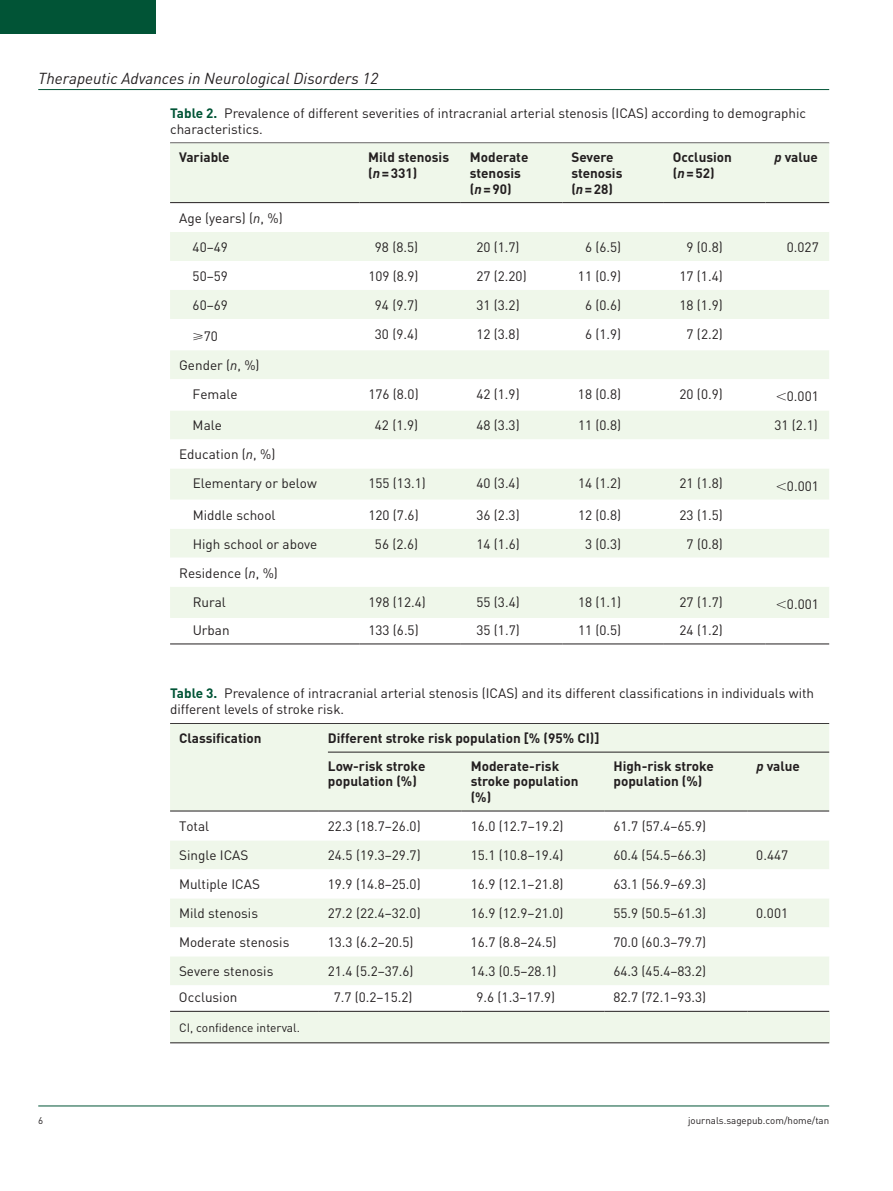
<style>
.page{position:relative;width:893px;height:1191px;background:#fff}
.page>*{position:absolute;margin:0;border:0;box-sizing:border-box;transform-origin:0 0}
.t1{font:italic 15.75px "DIN";color:#231f20}
.t2{font:13.5px/29px "DIN";color:#231f20}
.t3{font:700 13.5px/15.8px "DIN";color:#231f20}
.t4{font:12px "DIN";color:#231f20}
.t5{font:9.75px "DIN";color:#231f20}
.s1{font-weight:700;color:#015436}
.s2{font-style:italic}
</style>
<div class="page">
<hr style="left:38px;top:89px;width:791px;height:1px;background:#015436">
<hr style="left:38px;top:1105px;width:791px;height:1px;background:#015436">
<div style="left:0;top:0;width:155px;height:34px;background:#015436"></div>
<div style="left:170px;top:1011px;width:659px;height:32px;background:#eff7ea"></div>
<div style="left:170px;top:143px;width:659px;height:59px;background:#eff7ea"></div>
<svg style="left:170px;top:203px;width:659px;height:415px"></svg>
<hr style="left:170px;top:202px;width:189px;height:1px;background:#231f20">
<hr style="left:359px;top:202px;width:102px;height:1px;background:#231f20">
<hr style="left:461px;top:202px;width:101px;height:1px;background:#231f20">
<hr style="left:562px;top:202px;width:102px;height:1px;background:#231f20">
<hr style="left:664px;top:202px;width:101px;height:1px;background:#231f20">
<hr style="left:765px;top:202px;width:64px;height:1px;background:#231f20">
<hr style="left:170px;top:643px;width:189px;height:1px;background:#231f20">
<hr style="left:359px;top:643px;width:102px;height:1px;background:#231f20">
<hr style="left:461px;top:643px;width:101px;height:1px;background:#231f20">
<hr style="left:562px;top:643px;width:102px;height:1px;background:#231f20">
<hr style="left:664px;top:643px;width:101px;height:1px;background:#231f20">
<hr style="left:765px;top:643px;width:64px;height:1px;background:#231f20">
<hr style="left:170px;top:723px;width:659px;height:1px;background:#231f20">
<hr style="left:170px;top:1042px;width:659px;height:1px;background:#231f20">
<div style="left:170px;top:724px;width:659px;height:86px;background:#eff7ea"></div>
<svg style="left:170px;top:811px;width:659px;height:200px"></svg>
<hr style="left:170px;top:810px;width:149px;height:1px;background:#231f20">
<hr style="left:319px;top:810px;width:143px;height:1px;background:#231f20">
<hr style="left:462px;top:810px;width:142px;height:1px;background:#231f20">
<hr style="left:604px;top:810px;width:143px;height:1px;background:#231f20">
<hr style="left:747px;top:810px;width:82px;height:1px;background:#231f20">
<hr style="left:170px;top:1011px;width:149px;height:1px;background:#231f20">
<hr style="left:319px;top:1011px;width:143px;height:1px;background:#231f20">
<hr style="left:462px;top:1011px;width:142px;height:1px;background:#231f20">
<hr style="left:604px;top:1011px;width:143px;height:1px;background:#231f20">
<hr style="left:747px;top:1011px;width:82px;height:1px;background:#231f20">
<hr style="left:328px;top:751px;width:501px;height:1px;background:#231f20">
<svg style="left:777px;top:393px;width:9px;height:8px"></svg>
<svg style="left:777px;top:482px;width:9px;height:8px"></svg>
<svg style="left:777px;top:601px;width:9px;height:7px"></svg>
<p class="t1" style="left:38px;top:68px;width:341px">Therapeutic Advances in Neurological Disorders 12</p>
<p class="t2" style="left:170px;top:105px;width:637px;line-height:15.8px"><span class="s1">Table 2.</span> Prevalence of different severities of intracranial arterial stenosis (ICAS) according to demographic characteristics.</p>
<p class="t3" style="left:179px;top:149px;width:52px">Variable</p>
<p class="t3" style="left:368px;top:149px;width:82px">Mild stenosis (<span class="s2">n</span>=331)</p>
<p class="t3" style="left:470px;top:149px;width:60px">Moderate stenosis (<span class="s2">n</span>=90)</p>
<p class="t3" style="left:571px;top:149px;width:53px">Severe stenosis (<span class="s2">n</span>=28)</p>
<p class="t3" style="left:673px;top:149px;width:61px">Occlusion (<span class="s2">n</span>=52)</p>
<p class="t3" style="left:774px;top:149px;width:45px"><span class="s2">p</span> value</p>
<p class="t2" style="left:193px;top:203px;width:92px;text-indent:-14px">Age (years) (<span class="s2">n</span>, %)<br>40–49</p>
<p class="t2" style="left:375px;top:232px;width:45px">98 (8.5)</p>
<p class="t2" style="left:476px;top:232px;width:45px">20 (1.7)</p>
<p class="t2" style="left:585px;top:232px;width:38px">6 (6.5)</p>
<p class="t2" style="left:686px;top:232px;width:38px">9 (0.8)</p>
<p class="t2" style="left:787px;top:232px;width:33px">0.027</p>
<p class="t2" style="left:193px;top:261px;width:37px">50–59</p>
<p class="t2" style="left:368px;top:261px;width:52px">109 (8.9)</p>
<p class="t2" style="left:476px;top:261px;width:52px">27 (2.20)</p>
<p class="t2" style="left:578px;top:261px;width:45px">11 (0.9)</p>
<p class="t2" style="left:679px;top:261px;width:45px">17 (1.4)</p>
<p class="t2" style="left:193px;top:290px;width:37px">60–69</p>
<p class="t2" style="left:375px;top:290px;width:45px">94 (9.7)</p>
<p class="t2" style="left:476px;top:290px;width:45px">31 (3.2)</p>
<p class="t2" style="left:585px;top:290px;width:38px">6 (0.6)</p>
<p class="t2" style="left:679px;top:290px;width:45px">18 (1.9)</p>
<p class="t2" style="left:193px;top:322px;width:27px">⩾70</p>
<p class="t2" style="left:375px;top:319px;width:45px">30 (9.4)</p>
<p class="t2" style="left:476px;top:319px;width:45px">12 (3.8)</p>
<p class="t2" style="left:585px;top:319px;width:38px">6 (1.9)</p>
<p class="t2" style="left:687px;top:319px;width:38px">7 (2.2)</p>
<p class="t2" style="left:193px;top:350px;width:69px;text-indent:-14px">Gender (<span class="s2">n</span>, %)<br>Female</p>
<p class="t2" style="left:368px;top:379px;width:52px">176 (8.0)</p>
<p class="t2" style="left:476px;top:379px;width:45px">42 (1.9)</p>
<p class="t2" style="left:578px;top:379px;width:45px">18 (0.8)</p>
<p class="t2" style="left:679px;top:379px;width:45px">20 (0.9)</p>
<p class="t2" style="left:787px;top:382px;width:33px">0.001</p>
<p class="t2" style="left:193px;top:411px;width:31px">Male</p>
<p class="t2" style="left:375px;top:411px;width:45px">42 (1.9)</p>
<p class="t2" style="left:476px;top:411px;width:45px">48 (3.3)</p>
<p class="t2" style="left:578px;top:411px;width:45px">11 (0.8)</p>
<p class="t2" style="left:774px;top:411px;width:45px">31 (2.1)</p>
<p class="t2" style="left:193px;top:440px;width:126px;text-indent:-14px">Education (<span class="s2">n</span>, %)<br>Elementary or below</p>
<p class="t2" style="left:368px;top:469px;width:59px">155 (13.1)</p>
<p class="t2" style="left:476px;top:469px;width:45px">40 (3.4)</p>
<p class="t2" style="left:578px;top:469px;width:45px">14 (1.2)</p>
<p class="t2" style="left:679px;top:469px;width:45px">21 (1.8)</p>
<p class="t2" style="left:787px;top:471px;width:33px">0.001</p>
<p class="t2" style="left:193px;top:500px;width:84px">Middle school</p>
<p class="t2" style="left:368px;top:500px;width:52px">120 (7.6)</p>
<p class="t2" style="left:476px;top:500px;width:45px">36 (2.3)</p>
<p class="t2" style="left:578px;top:500px;width:45px">12 (0.8)</p>
<p class="t2" style="left:679px;top:500px;width:45px">23 (1.5)</p>
<p class="t2" style="left:193px;top:529px;width:126px">High school or above</p>
<p class="t2" style="left:375px;top:529px;width:45px">56 (2.6)</p>
<p class="t2" style="left:476px;top:529px;width:45px">14 (1.6)</p>
<p class="t2" style="left:585px;top:529px;width:38px">3 (0.3)</p>
<p class="t2" style="left:687px;top:529px;width:38px">7 (0.8)</p>
<p class="t2" style="left:193px;top:558px;width:87px;text-indent:-14px">Residence (<span class="s2">n</span>, %)<br>Rural</p>
<p class="t2" style="left:368px;top:587px;width:59px">198 (12.4)</p>
<p class="t2" style="left:476px;top:587px;width:45px">55 (3.4)</p>
<p class="t2" style="left:578px;top:587px;width:45px">18 (1.1)</p>
<p class="t2" style="left:679px;top:587px;width:45px">27 (1.7)</p>
<p class="t2" style="left:787px;top:589px;width:33px">0.001</p>
<p class="t2" style="left:193px;top:615px;width:38px">Urban</p>
<p class="t2" style="left:368px;top:615px;width:52px">133 (6.5)</p>
<p class="t2" style="left:476px;top:615px;width:45px">35 (1.7)</p>
<p class="t2" style="left:578px;top:615px;width:45px">11 (0.5)</p>
<p class="t2" style="left:679px;top:615px;width:45px">24 (1.2)</p>
<p class="t2" style="left:170px;top:685px;width:646px;line-height:15.8px"><span class="s1">Table 3.</span> Prevalence of intracranial arterial stenosis (ICAS) and its different classifications in individuals with different levels of stroke risk.</p>
<p class="t3" style="left:179px;top:729px;width:84px">Classification</p>
<p class="t3" style="left:328px;top:723px;width:273px;line-height:27.8px">Different stroke risk population [% (95% CI)]<br>Low-risk stroke</p>
<p class="t3" style="left:328px;top:773px;width:90px">population (%)</p>
<p class="t3" style="left:471px;top:757px;width:109px">Moderate-risk stroke population (%)</p>
<p class="t3" style="left:613px;top:757px;width:102px">High-risk stroke population (%)</p>
<p class="t3" style="left:756px;top:757px;width:45px"><span class="s2">p</span> value</p>
<p class="t2" style="left:179px;top:811px;width:32px">Total</p>
<p class="t2" style="left:328px;top:811px;width:94px">22.3 (18.7–26.0)</p>
<p class="t2" style="left:471px;top:811px;width:94px">16.0 (12.7–19.2)</p>
<p class="t2" style="left:613px;top:811px;width:94px">61.7 (57.4–65.9)</p>
<p class="t2" style="left:179px;top:840px;width:71px">Single ICAS</p>
<p class="t2" style="left:328px;top:840px;width:94px">24.5 (19.3–29.7)</p>
<p class="t2" style="left:471px;top:840px;width:94px">15.1 (10.8–19.4)</p>
<p class="t2" style="left:613px;top:840px;width:94px">60.4 (54.5–66.3)</p>
<p class="t2" style="left:756px;top:840px;width:33px">0.447</p>
<p class="t2" style="left:179px;top:869px;width:82px">Multiple ICAS</p>
<p class="t2" style="left:328px;top:869px;width:94px">19.9 (14.8–25.0)</p>
<p class="t2" style="left:471px;top:869px;width:94px">16.9 (12.1–21.8)</p>
<p class="t2" style="left:613px;top:869px;width:94px">63.1 (56.9–69.3)</p>
<p class="t2" style="left:179px;top:898px;width:81px">Mild stenosis</p>
<p class="t2" style="left:328px;top:898px;width:94px">27.2 (22.4–32.0)</p>
<p class="t2" style="left:471px;top:898px;width:94px">16.9 (12.9–21.0)</p>
<p class="t2" style="left:613px;top:898px;width:94px">55.9 (50.5–61.3)</p>
<p class="t2" style="left:756px;top:898px;width:33px">0.001</p>
<p class="t2" style="left:179px;top:927px;width:112px">Moderate stenosis</p>
<p class="t2" style="left:328px;top:927px;width:87px">13.3 (6.2–20.5)</p>
<p class="t2" style="left:471px;top:927px;width:87px">16.7 (8.8–24.5)</p>
<p class="t2" style="left:613px;top:927px;width:94px">70.0 (60.3–79.7)</p>
<p class="t2" style="left:179px;top:956px;width:96px">Severe stenosis</p>
<p class="t2" style="left:328px;top:956px;width:87px">21.4 (5.2–37.6)</p>
<p class="t2" style="left:471px;top:956px;width:87px">14.3 (0.5–28.1)</p>
<p class="t2" style="left:613px;top:956px;width:94px">64.3 (45.4–83.2)</p>
<p class="t2" style="left:179px;top:982px;width:60px">Occlusion</p>
<p class="t2" style="left:334px;top:982px;width:80px">7.7 (0.2–15.2)</p>
<p class="t2" style="left:476px;top:982px;width:80px">9.6 (1.3–17.9)</p>
<p class="t2" style="left:613px;top:982px;width:94px">82.7 (72.1–93.3)</p>
<p class="t4" style="left:179px;top:1020px;width:122px">CI, confidence interval.</p>
<p class="t5" style="left:38px;top:1114px;width:7px">6</p>
<p class="t5" style="left:688px;top:1114px;width:143px">journals.sagepub.com/home/tan</p>
</div>
